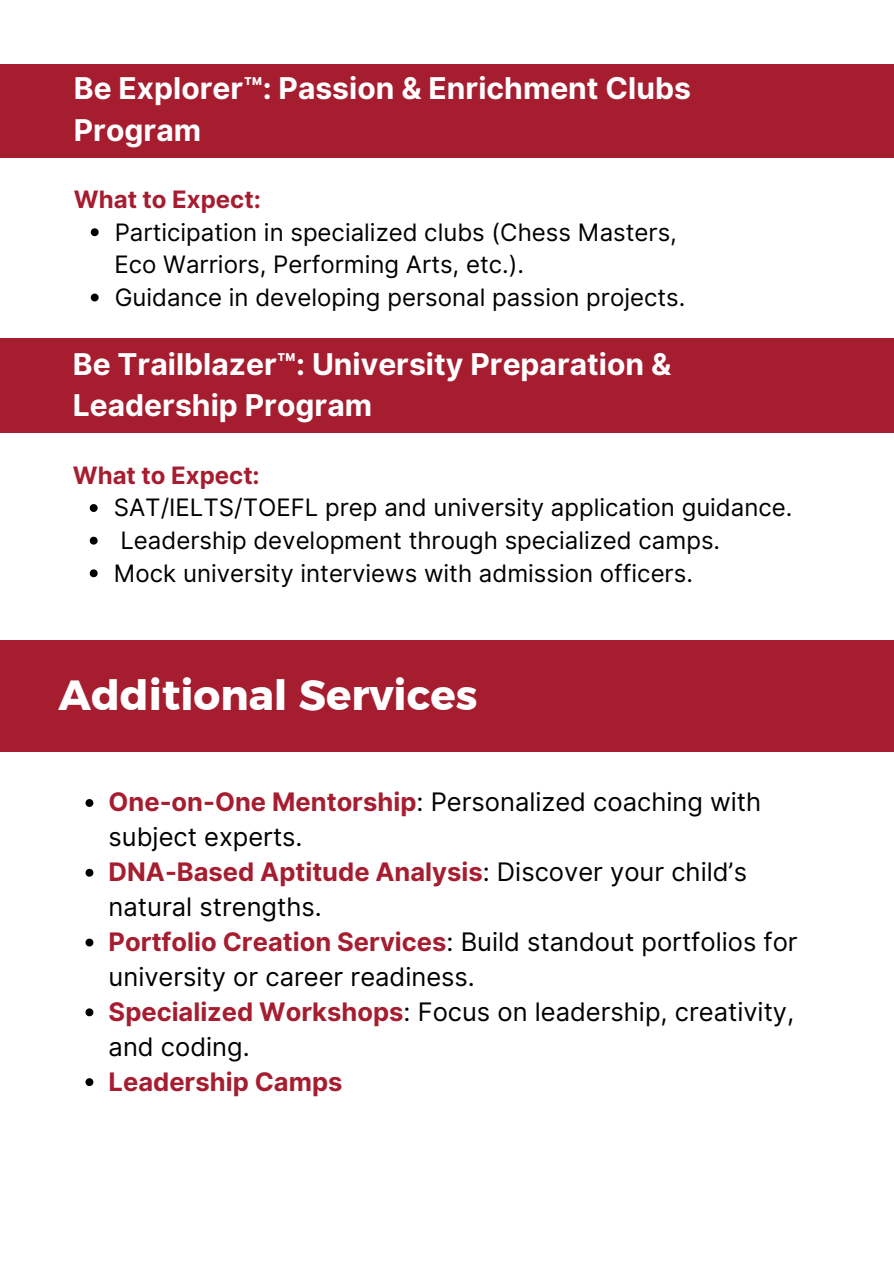
<style>
.page{position:relative;width:894px;height:1264px;background:#fff}
.page>*{position:absolute;margin:0;border:0;box-sizing:border-box;transform-origin:0 0}
.t1{font:42px "Kief Montaser Bold";color:#fff}
.t2{font:700 30px/41.7px "Inter";color:#fff}
.t3{font:25.5px/34.8px "Inter";color:#000}
.t4{font:700 25.5px "Inter";color:#a61d30}
.t5{font:24px "Inter";color:#000}
.t6{font:700 24px "Inter";color:#a61d30}
.s1{font-weight:700;color:#a61d30}
</style>
<div class="page">
<div style="left:0;top:64px;width:893px;height:94px;background:#a61d30"></div>
<svg style="left:91px;top:228px;width:8px;height:8px"></svg>
<svg style="left:91px;top:293px;width:8px;height:8px"></svg>
<div style="left:0;top:339px;width:893px;height:94px;background:#a61d30"></div>
<svg style="left:90px;top:504px;width:8px;height:8px"></svg>
<svg style="left:90px;top:536px;width:8px;height:8px"></svg>
<svg style="left:90px;top:569px;width:8px;height:8px"></svg>
<div style="left:0;top:640px;width:893px;height:112px;background:#a61d30"></div>
<svg style="left:85px;top:799px;width:8px;height:8px"></svg>
<svg style="left:85px;top:868px;width:8px;height:8px"></svg>
<svg style="left:85px;top:938px;width:8px;height:8px"></svg>
<svg style="left:85px;top:1008px;width:8px;height:8px"></svg>
<svg style="left:85px;top:1078px;width:8px;height:8px"></svg>
<h2 class="t2" style="left:74px;top:67px;width:618px">Be Explorer™: Passion &amp; Enrichment Clubs<br>Program</h2>
<h3 class="t6" style="left:74px;top:185px;width:188px">What to Expect:</h3>
<p class="t5" style="left:115px;top:217px;width:563px">Participation in specialized clubs (Chess Masters,</p>
<p class="t5" style="left:114px;top:250px;width:411px">Eco Warriors, Performing Arts, etc.).</p>
<p class="t5" style="left:115px;top:283px;width:572px">Guidance in developing personal passion projects.</p>
<h2 class="t2" style="left:73px;top:343px;width:600px">Be Trailblazer™: University Preparation &amp;<br>Leadership Program</h2>
<h3 class="t6" style="left:73px;top:461px;width:188px">What to Expect:</h3>
<p class="t5" style="left:114px;top:493px;width:680px">SAT/IELTS/TOEFL prep and university application guidance.</p>
<p class="t5" style="left:120px;top:526px;width:601px">Leadership development through specialized camps.</p>
<p class="t5" style="left:114px;top:558px;width:580px">Mock university interviews with admission officers.</p>
<h1 class="t1" style="left:59px;top:669px;width:420px">Additional Services</h1>
<p class="t3" style="left:109px;top:784px;width:654px"><span class="s1">One-on-One Mentorship</span>: Personalized coaching with subject experts.</p>
<p class="t3" style="left:109px;top:854px;width:639px"><span class="s1">DNA-Based Aptitude Analysis</span>: Discover your child’s natural strengths.</p>
<p class="t3" style="left:109px;top:924px;width:690px"><span class="s1">Portfolio Creation Services</span>: Build standout portfolios for university or career readiness.</p>
<p class="t3" style="left:109px;top:994px;width:687px"><span class="s1">Specialized Workshops</span>: Focus on leadership, creativity, and coding.</p>
<p class="t4" style="left:109px;top:1066px;width:235px">Leadership Camps</p>
</div>
